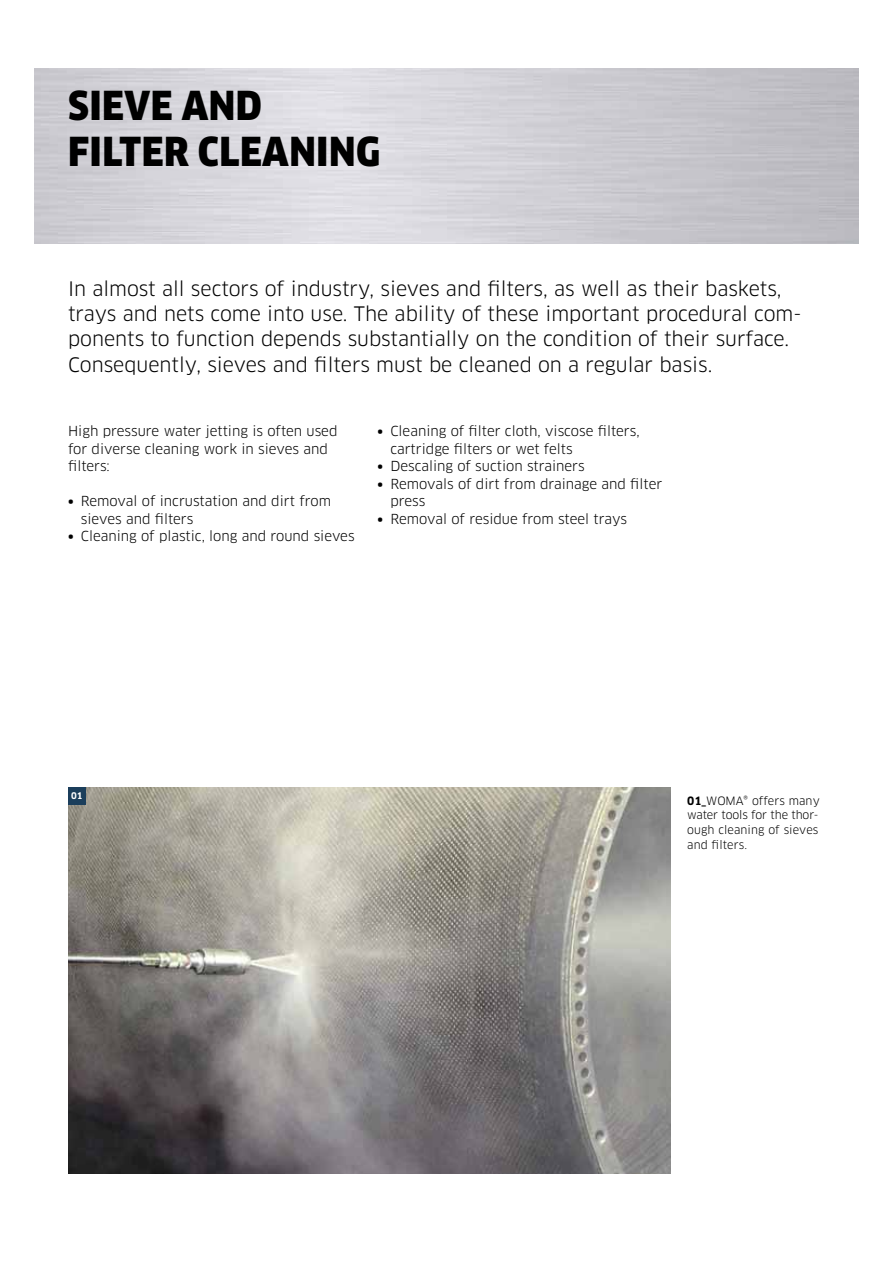
<style>
.page{position:relative;width:893px;height:1263px;background:#fff}
.page>*{position:absolute;margin:0;border:0;box-sizing:border-box;transform-origin:0 0}
.t1{font:900 39px/46px "Clan Pro Narr";letter-spacing:.01em;color:#000}
.t2{font:19.5px/25.3px "Clan Pro";color:#000}
.t3{font:13.5px/17.5px "Clan Pro";color:#000}
.t4{font:11.25px/14.7px "Clan Pro";color:#000}
.t5{font:700 9px "Clan Pro";color:#fff}
.s1{font-weight:700}
</style>
<div class="page">
<img style="left:68px;top:787px;width:602px;height:386px">
<div style="left:68px;top:787px;width:18px;height:18px;background:#1b3e5b"></div>
<h1 class="t1" style="left:68px;top:83px;width:313px">SIEVE AND<br>FILTER CLEANING</h1>
<p class="t2" style="left:68px;top:276px;width:735px">In almost all sectors of industry, sieves and filters, as well as their baskets, trays and nets come into use. The ability of these important procedural com&shy;ponents to function depends substantially on the condition of their surface.<br>Consequently, sieves and filters must be cleaned on a regular basis.</p>
<p class="t3" style="left:68px;top:422px;width:271px">High pressure water jetting is often used for diverse cleaning work in sieves and filters:</p>
<p class="t3" style="left:81px;top:493px;width:252px;text-indent:-13px"><span class="s1">•</span> Removal of incrustation and dirt from sieves and filters</p>
<p class="t3" style="left:68px;top:528px;width:288px"><span class="s1">•</span> Cleaning of plastic, long and round sieves</p>
<p class="t3" style="left:390px;top:422px;width:251px;text-indent:-13px"><span class="s1">•</span> Cleaning of filter cloth, viscose filters, cartridge filters or wet felts</p>
<p class="t3" style="left:378px;top:457px;width:209px"><span class="s1">•</span> Descaling of suction strainers</p>
<p class="t3" style="left:390px;top:475px;width:273px;text-indent:-13px"><span class="s1">•</span> Removals of dirt from drainage and filter press</p>
<p class="t3" style="left:378px;top:510px;width:251px"><span class="s1">•</span> Removal of residue from steel trays</p>
<p class="t5" style="left:71px;top:791px;width:13px">01</p>
<p class="t4" style="left:687px;top:793px;width:134px"><span class="s1">01_</span>WOMA® offers many water tools for the thor&shy;ough cleaning of sieves and filters.</p>
</div>
